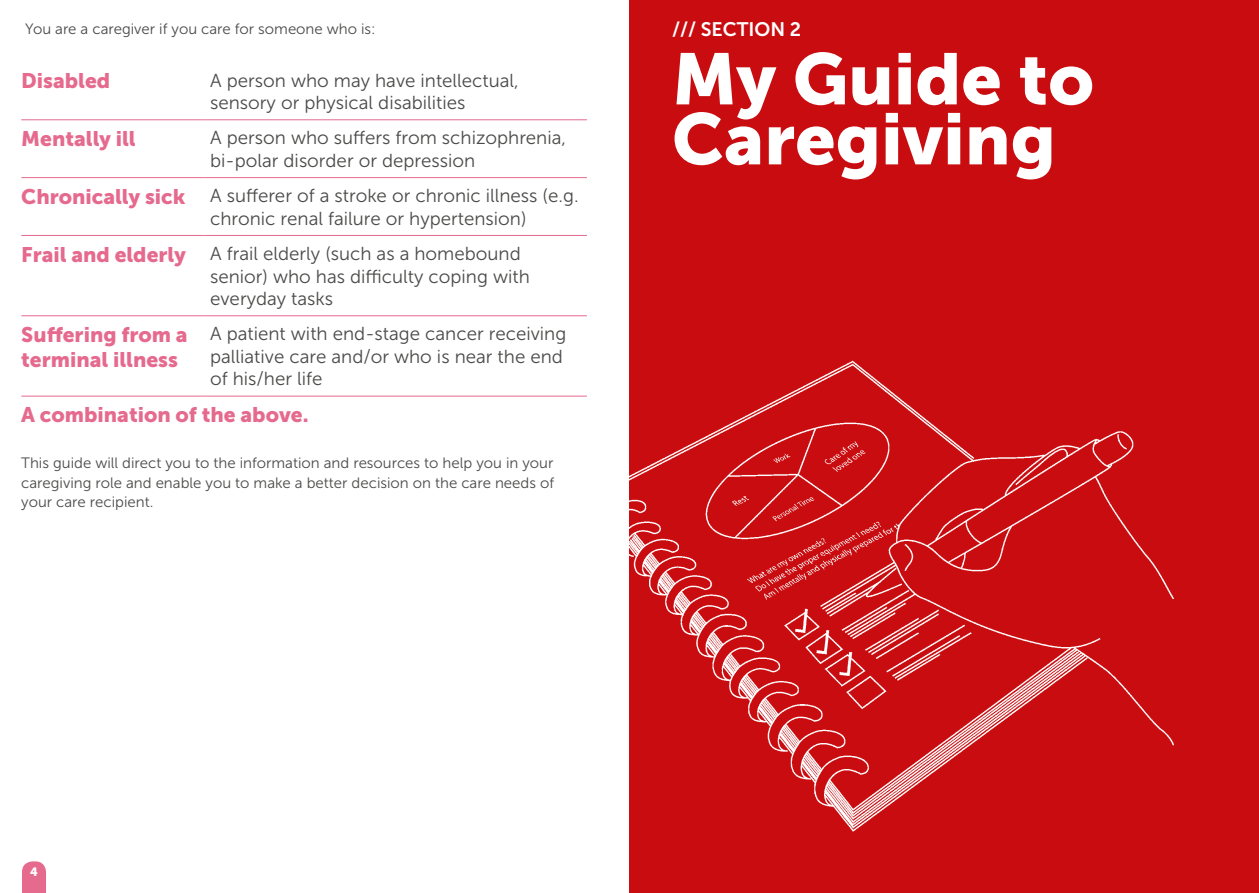
<style>
.page{position:relative;width:1259px;height:893px;background:#fff}
.page>*{position:absolute;margin:0;border:0;box-sizing:border-box;transform-origin:0 0}
.t1{font:72px/60px "Museo Sans 900";color:#fff}
.t2{font:21px/25.2px "Museo Sans 900";color:#e56a8e}
.t3{font:19.5px "Museo Sans 700";color:#fff}
.t4{font:18.75px/22.5px "Museo Sans 300";color:#4a4a49}
.t5{font:15px/19.5px "Museo Sans 300";color:#4a4a49;text-align:justify}
.t6{font:12px "Museo Sans 900";color:#fff}
.s1{font-family:"Museo Sans 900";font-size:21px;color:#e56a8e}
</style>
<div class="page">
<svg style="left:22px;top:861px;width:24px;height:32px"></svg>
<hr style="left:21px;top:119px;width:183px;height:1px;background:#e56a8e">
<hr style="left:204px;top:119px;width:383px;height:1px;background:#e56a8e">
<hr style="left:21px;top:177px;width:183px;height:1px;background:#e56a8e">
<hr style="left:204px;top:177px;width:383px;height:1px;background:#e56a8e">
<hr style="left:21px;top:235px;width:183px;height:1px;background:#e56a8e">
<hr style="left:204px;top:235px;width:383px;height:1px;background:#e56a8e">
<hr style="left:21px;top:315px;width:183px;height:1px;background:#e56a8e">
<hr style="left:204px;top:315px;width:383px;height:1px;background:#e56a8e">
<hr style="left:21px;top:396px;width:183px;height:1px;background:#e56a8e">
<hr style="left:204px;top:396px;width:383px;height:1px;background:#e56a8e">
<div style="left:629px;top:0;width:630px;height:893px;background:#c90c0f"></div>
<img style="left:629px;top:360px;width:545px;height:472px">
<p class="t5" style="left:25px;top:20px;width:352px">You are a caregiver if you care for someone who is:</p>
<p class="t2" style="left:21px;top:68px;width:90px">Disabled</p>
<p class="t4" style="left:210px;top:69px;width:310px">A person who may have intellectual, sensory or physical disabilities</p>
<p class="t2" style="left:21px;top:126px;width:116px">Mentally ill</p>
<p class="t4" style="left:210px;top:127px;width:357px">A person who suffers from schizophrenia, bi-polar disorder or depression</p>
<p class="t4" style="left:210px;top:185px;width:370px;text-indent:-189px"><span class="s1">Chronically sick</span> A sufferer of a stroke or chronic illness (e.g. chronic renal failure or hypertension)</p>
<p class="t4" style="left:210px;top:243px;width:321px;text-indent:-189px"><span class="s1">Frail and elderly</span> A frail elderly (such as a homebound senior) who has difficulty coping with everyday tasks</p>
<p class="t2" style="left:21px;top:322px;width:168px">Suffering from a terminal illness</p>
<p class="t4" style="left:210px;top:323px;width:357px">A patient with end-stage cancer receiving palliative care and/or who is near the end of his/her life</p>
<p class="t2" style="left:21px;top:402px;width:289px">A combination of the above.</p>
<p class="t5" style="left:21px;top:453px;width:534px">This guide will direct you to the information and resources to help you in your caregiving role and enable you to make a better decision on the care needs of your care recipient.</p>
<p class="t3" style="left:672px;top:18px;width:131px">/// SECTION 2</p>
<h1 class="t1" style="left:672px;top:49px;width:423px">My Guide to<br>Caregiving</h1>
<p class="t6" style="left:30px;top:865px;width:9px">4</p>
</div>
